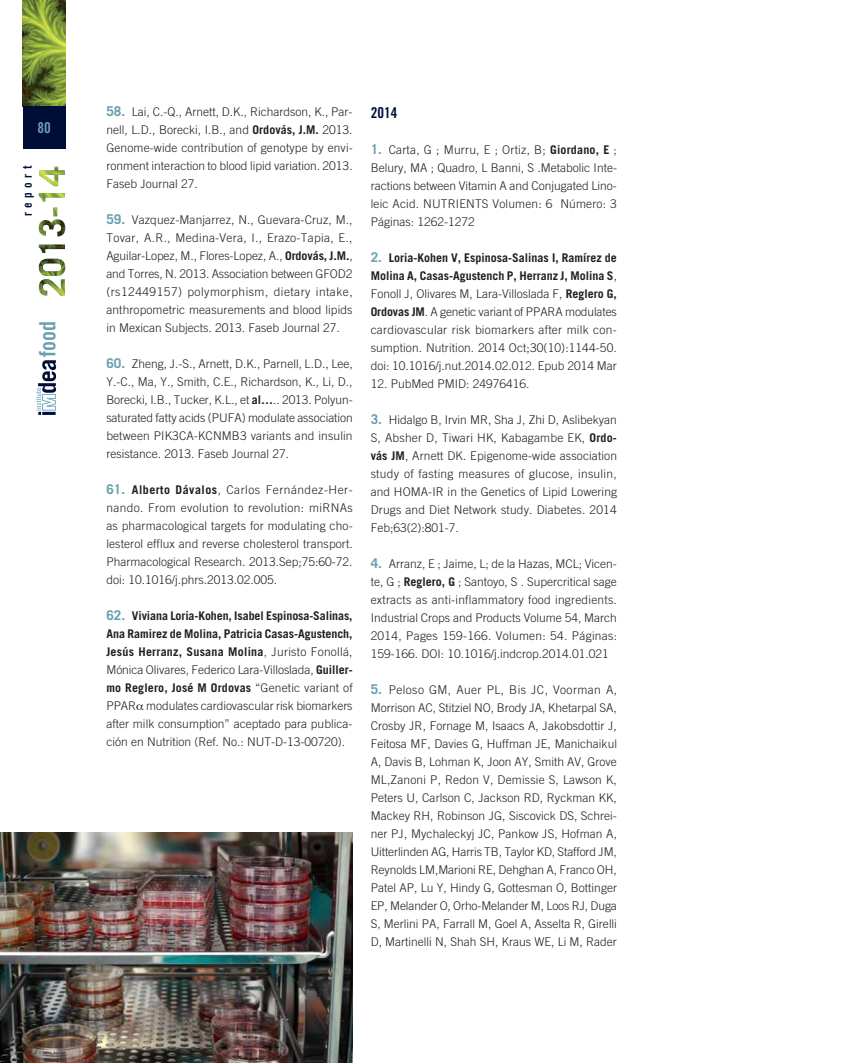
<style>
.page{position:relative;width:851px;height:1063px;background:#fff}
.page>*{position:absolute;margin:0;border:0;box-sizing:border-box;transform-origin:0 0}
.t1{font:22.35px "Trade Gothic Bold Cond Twenty";color:#689eaf}
.t2{font:15px "Trade Gothic Bold Cond Twenty";color:#000e37}
.t3{font:15px "Trade Gothic Bold Cond Twenty";color:#689eaf}
.t4{font:12.6px "Trade Gothic Bold Cond Twenty";letter-spacing:.35em;color:#000e37}
.t5{font:300 12px/18px "Trade Gothic";color:#231f20;text-align:justify}
.s1{font-weight:700;font-size:13.5px;color:#689eaf}
.s2{font-weight:700}
</style>
<div class="page">
<img style="left:23px;top:0;width:42px;height:106px">
<div style="left:23px;top:106px;width:42px;height:43px;background:#000e37"></div>
<img style="left:39px;top:167px;width:26px;height:129px">
<svg style="left:36px;top:360px;width:20px;height:55px"></svg>
<img style="left:0;top:832px;width:352px;height:231px">
<p class="t3" style="left:37px;top:119px;width:15px">80</p>
<p class="t4" style="left:20px;top:216px;width:52px;rotate:-90deg">report</p>
<h1 class="t1" style="left:34px;top:357px;width:37px;rotate:-90deg">food</h1>
<p class="t5" style="left:106px;top:102px;width:248px"><span class="s1">58.</span> Lai, C.-Q., Arnett, D.K., Richardson, K., Par&shy;nell, L.D., Borecki, I.B., and <span class="s2">Ordovás, J.M.</span> 2013.<br>Genome-wide contribution of genotype by envi&shy;ronment interaction to blood lipid variation. 2013.<br>Faseb Journal 27.</p>
<p class="t5" style="left:106px;top:210px;width:248px"><span class="s1">59.</span> Vazquez-Manjarrez, N., Guevara-Cruz, M., Tovar, A.R., Medina-Vera, I., Erazo-Tapia, E., Aguilar-Lopez, M., Flores-Lopez, A., <span class="s2">Ordovás, J.M.</span>, and Torres, N. 2013. Association between GFOD2 (rs12449157) polymorphism, dietary intake, anthropometric measurements and blood lipids in Mexican Subjects. 2013. Faseb Journal 27.</p>
<p class="t5" style="left:106px;top:354px;width:248px"><span class="s1">60.</span> Zheng, J.-S., Arnett, D.K., Parnell, L.D., Lee, Y.-C., Ma, Y., Smith, C.E., Richardson, K., Li, D., Borecki, I.B., Tucker, K.L., et <span class="s2">al…</span>.. 2013. Polyun&shy;saturated fatty acids (PUFA) modulate association between PIK3CA-KCNMB3 variants and insulin resistance. 2013. Faseb Journal 27.</p>
<p class="t5" style="left:106px;top:480px;width:248px"><span class="s1">61.</span> <span class="s2">Alberto Dávalos</span>, Carlos Fernández-Her&shy;nando. From evolution to revolution: miRNAs as pharmacological targets for modulating cho&shy;lesterol efflux and reverse cholesterol transport.<br>Pharmacological Research. 2013.Sep;75:60-72. doi: 10.1016/j.phrs.2013.02.005.</p>
<p class="t5" style="left:106px;top:606px;width:248px"><span class="s1">62.</span> <span class="s2">Viviana Loria-Kohen, Isabel Espinosa-Salinas, Ana Ramirez de Molina, Patricia Casas-Agustench, Jesús Herranz, Susana Molina</span>, Juristo Fonollá, Mónica Olivares, Federico Lara-Villoslada, <span class="s2">Guiller&shy;mo Reglero, José M Ordovas</span> “Genetic variant of PPAR modulates cardiovascular risk biomarkers after milk consumption” aceptado para publica&shy;ción en Nutrition (Ref. No.: NUT-D-13-00720).</p>
<p class="t2" style="left:370px;top:103px;width:28px">2014</p>
<p class="t5" style="left:370px;top:140px;width:248px"><span class="s1">1.</span> Carta, G ; Murru, E ; Ortiz, B; <span class="s2">Giordano, E</span> ; Belury, MA ; Quadro, L Banni, S .Metabolic Inte&shy;ractions between Vitamin A and Conjugated Lino&shy;leic Acid. NUTRIENTS Volumen: 6 Número: 3<br>Páginas: 1262-1272</p>
<p class="t5" style="left:370px;top:248px;width:248px"><span class="s1">2.</span> <span class="s2">Loria-Kohen V, Espinosa-Salinas I, Ramírez de Molina A, Casas-Agustench P, Herranz J, Molina S</span>, Fonoll J, Olivares M, Lara-Villoslada F, <span class="s2">Reglero G, Ordovas JM</span>. A genetic variant of PPARA modulates cardiovascular risk biomarkers after milk con&shy;sumption. Nutrition. 2014 Oct;30(10):1144-50. doi: 10.1016/j.nut.2014.02.012. Epub 2014 Mar</p>
<p class="t5" style="left:370px;top:374px;width:160px">12. PubMed PMID: 24976416.</p>
<p class="t5" style="left:370px;top:410px;width:248px"><span class="s1">3.</span> Hidalgo B, Irvin MR, Sha J, Zhi D, Aslibekyan S, Absher D, Tiwari HK, Kabagambe EK, <span class="s2">Ordo&shy;vás JM</span>, Arnett DK. Epigenome-wide association study of fasting measures of glucose, insulin, and HOMA-IR in the Genetics of Lipid Lowering Drugs and Diet Network study. Diabetes. 2014<br>Feb;63(2):801-7.</p>
<p class="t5" style="left:370px;top:554px;width:248px"><span class="s1">4.</span> Arranz, E ; Jaime, L; de la Hazas, MCL; Vicen&shy;te, G ; <span class="s2">Reglero, G</span> ; Santoyo, S . Supercritical sage extracts as anti-inflammatory food ingredients.<br>Industrial Crops and Products Volume 54, March 2014, Pages 159-166. Volumen: 54. Páginas:<br>159-166. DOI: 10.1016/j.indcrop.2014.01.021</p>
<p class="t5" style="left:370px;top:680px;width:248px"><span class="s1">5.</span> Peloso GM, Auer PL, Bis JC, Voorman A, Morrison AC, Stitziel NO, Brody JA, Khetarpal SA, Crosby JR, Fornage M, Isaacs A, Jakobsdottir J, Feitosa MF, Davies G, Huffman JE, Manichaikul A, Davis B, Lohman K, Joon AY, Smith AV, Grove ML,Zanoni P, Redon V, Demissie S, Lawson K, Peters U, Carlson C, Jackson RD, Ryckman KK, Mackey RH, Robinson JG, Siscovick DS, Schrei&shy;ner PJ, Mychaleckyj JC, Pankow JS, Hofman A, Uitterlinden AG, Harris TB, Taylor KD, Stafford JM, Reynolds LM,Marioni RE, Dehghan A, Franco OH, Patel AP, Lu Y, Hindy G, Gottesman O, Bottinger EP, Melander O, Orho-Melander M, Loos RJ, Duga S, Merlini PA, Farrall M, Goel A, Asselta R, Girelli D, Martinelli N, Shah SH, Kraus WE, Li M, Rader</p>
</div>
